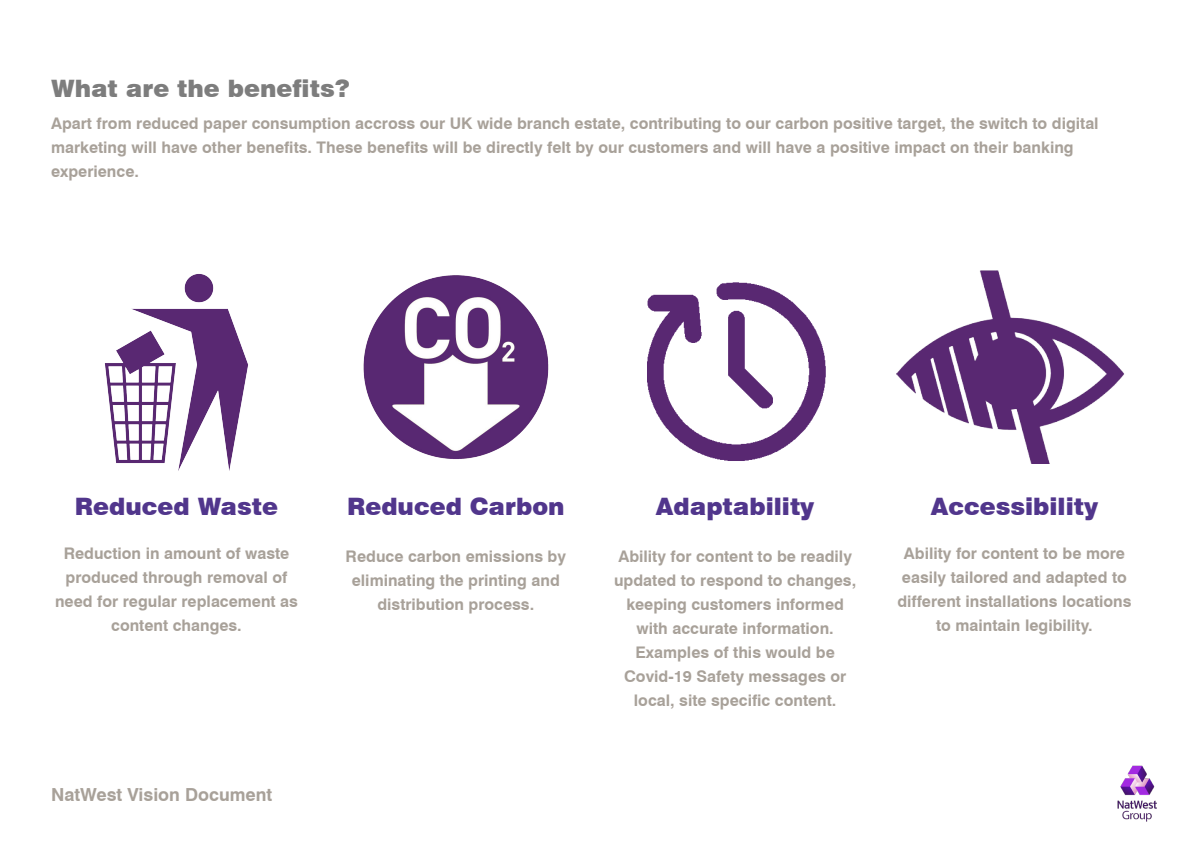
<style>
.page{position:relative;width:1191px;height:842px;background:#fff}
.page>*{position:absolute;margin:0;border:0;box-sizing:border-box;transform-origin:0 0}
.t1{font:900 24px "Swiss 721 BT";color:#51368c}
.t2{font:900 24px "Swiss 721 BT";color:#7d7d7d}
.Page_Title_Print{font:700 18px "Swiss 721 BT";color:#a8a199}
.CONTENTS_LIST_HEADER{font:700 16px/24px "Swiss 721 BT";color:#a8a199;text-align:center}
</style>
<div class="page">
<img style="left:1117px;top:765px;width:40px;height:57px">
<img style="left:896px;top:271px;width:228px;height:192px">
<img style="left:104px;top:274px;width:144px;height:197px">
<img style="left:647px;top:282px;width:179px;height:179px">
<img style="left:363px;top:275px;width:186px;height:184px">
<p class="t2" style="left:51px;top:74px;width:300px">What are the benefits?</p>
<p class="CONTENTS_LIST_HEADER" style="left:51px;top:111px;width:1049px;text-align:left">Apart from reduced paper consumption accross our UK wide branch estate, contributing to our carbon positive target, the switch to digital marketing will have other benefits. These benefits will be directly felt by our customers and will have a positive impact on their banking experience.</p>
<p class="t1" style="left:75px;top:491px;width:204px">Reduced Waste</p>
<p class="t1" style="left:347px;top:491px;width:219px">Reduced Carbon</p>
<p class="t1" style="left:656px;top:491px;width:160px">Adaptability</p>
<p class="CONTENTS_LIST_HEADER" style="left:55px;top:542px;width:244px">Reduction in amount of waste produced through removal of need for regular replacement as content changes.</p>
<p class="Page_Title_Print" style="left:51px;top:784px;width:223px">NatWest Vision Document</p>
<p class="CONTENTS_LIST_HEADER" style="left:346px;top:544px;width:222px">Reduce carbon emissions by eliminating the printing and distribution process.</p>
<p class="CONTENTS_LIST_HEADER" style="left:614px;top:544px;width:244px">Ability for content to be readily updated to respond to changes, keeping customers informed with accurate information.<br>Examples of this would be<br>Covid-19 Safety messages or local, site specific content.</p>
<p class="t1" style="left:930px;top:491px;width:169px">Accessibility</p>
<p class="CONTENTS_LIST_HEADER" style="left:897px;top:542px;width:236px">Ability for content to be more easily tailored and adapted to different installations locations to maintain legibility.</p>
</div>
